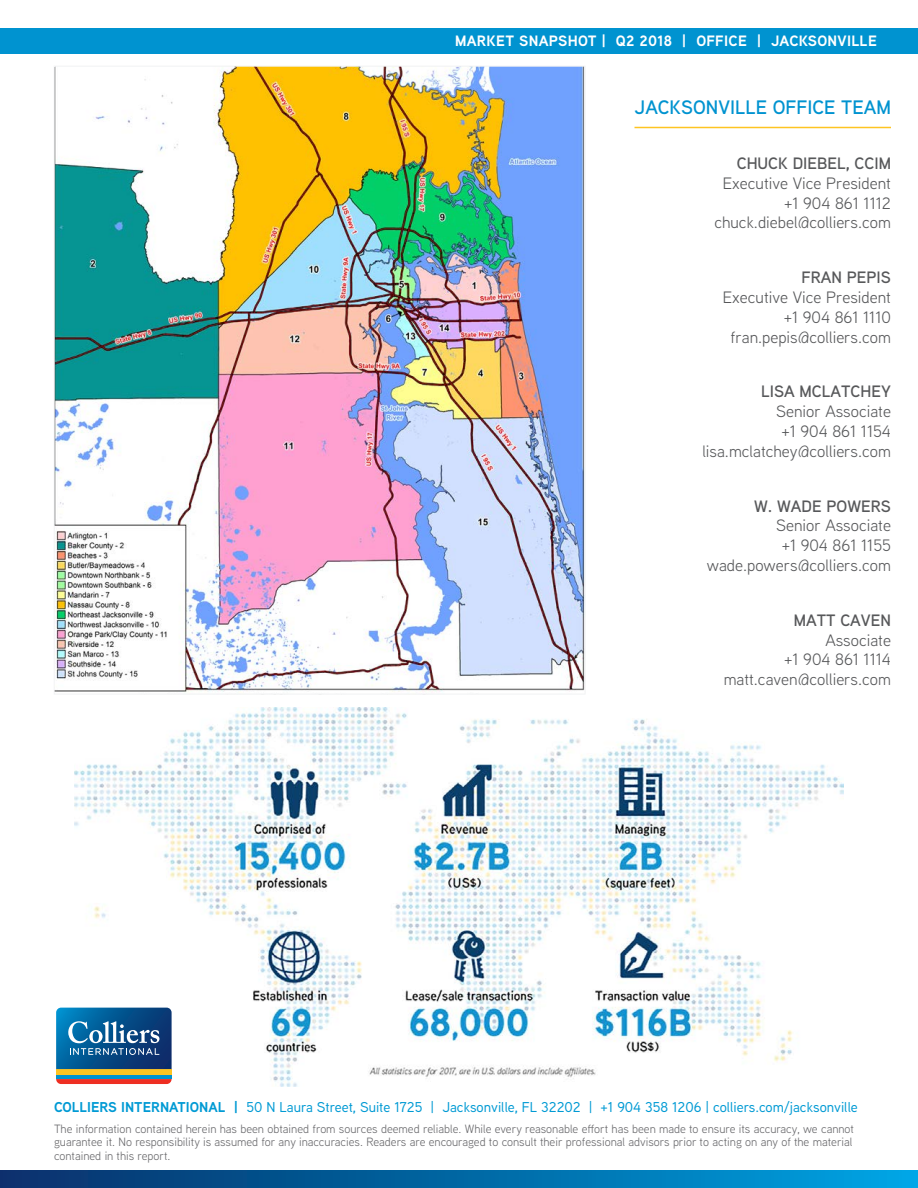
<style>
.page{position:relative;width:918px;height:1188px;background:#fff}
.page>*{position:absolute;margin:0;border:0;box-sizing:border-box;transform-origin:0 0}
.Blue_bullet{font:600 19.5px "Aaux Next";color:#0093d0}
.Blue_bullet-2{font:16.5px "Aaux Next";color:#57585a}
.Blue_bullet-3{font:600 16.5px "Aaux Next";color:#57585a}
.Type___Date_Header{font:700 15px "Aaux Next";letter-spacing:.02em;color:#fff}
.Legal{font:500 14.25px "Aaux Next";color:#009ad4}
.Legal-2{font:12px/13.5px "Aaux Next";color:#69696c;text-align:justify}
.s1{font-weight:700}
</style>
<div class="page">
<div style="left:0;top:1170px;width:918px;height:18px;background:linear-gradient(to right,#072e68,#00a3e2)"></div>
<img style="left:56px;top:68px;width:527px;height:624px">
<div style="left:0;top:28px;width:918px;height:26px;background:#0093d0"></div>
<img style="left:74px;top:708px;width:770px;height:379px">
<hr style="left:634px;top:127px;width:257px;height:1px;background:#fec422">
<svg style="left:56px;top:1005px;width:118px;height:81px;background:#4b7694"></svg>
<p class="Type___Date_Header" style="left:455px;top:31px;width:423px">MARKET SNAPSHOT | Q2 2018 | OFFICE | JACKSONVILLE</p>
<p class="Blue_bullet" style="left:635px;top:94px;width:258px">JACKSONVILLE OFFICE TEAM</p>
<p class="Blue_bullet-3" style="left:737px;top:152px;width:156px">CHUCK DIEBEL, CCIM</p>
<p class="Blue_bullet-2" style="left:723px;top:172px;width:170px">Executive Vice President</p>
<p class="Blue_bullet-2" style="left:784px;top:192px;width:108px">+1 904 861 1112</p>
<p class="Blue_bullet-2" style="left:714px;top:211px;width:178px">chuck.diebel@colliers.com</p>
<p class="Blue_bullet-3" style="left:801px;top:266px;width:91px">FRAN PEPIS</p>
<p class="Blue_bullet-2" style="left:723px;top:286px;width:170px">Executive Vice President</p>
<p class="Blue_bullet-2" style="left:784px;top:306px;width:109px">+1 904 861 1110</p>
<p class="Blue_bullet-2" style="left:731px;top:326px;width:162px">fran.pepis@colliers.com</p>
<p class="Blue_bullet-3" style="left:761px;top:380px;width:131px">LISA MCLATCHEY</p>
<p class="Blue_bullet-2" style="left:776px;top:400px;width:116px">Senior Associate</p>
<p class="Blue_bullet-2" style="left:782px;top:420px;width:111px">+1 904 861 1154</p>
<p class="Blue_bullet-2" style="left:702px;top:440px;width:190px">lisa.mclatchey@colliers.com</p>
<p class="Blue_bullet-3" style="left:754px;top:494px;width:138px">W. WADE POWERS</p>
<p class="Blue_bullet-2" style="left:776px;top:515px;width:116px">Senior Associate</p>
<p class="Blue_bullet-2" style="left:782px;top:534px;width:111px">+1 904 861 1155</p>
<p class="Blue_bullet-2" style="left:707px;top:554px;width:186px">wade.powers@colliers.com</p>
<p class="Blue_bullet-3" style="left:794px;top:609px;width:99px">MATT CAVEN</p>
<p class="Blue_bullet-2" style="left:825px;top:629px;width:67px">Associate</p>
<p class="Blue_bullet-2" style="left:784px;top:649px;width:108px">+1 904 861 1114</p>
<p class="Blue_bullet-2" style="left:724px;top:668px;width:169px">matt.caven@colliers.com</p>
<p class="Legal" style="left:54px;top:1098px;width:805px"><span class="s1">COLLIERS INTERNATIONAL |</span> 50 N Laura Street, Suite 1725 | Jacksonville, FL 32202 | +1 904 358 1206 | colliers.com/jacksonville</p>
<p class="Legal-2" style="left:54px;top:1121px;width:801px">The information contained herein has been obtained from sources deemed reliable. While every reasonable effort has been made to ensure its accuracy, we cannot guarantee it. No responsibility is assumed for any inaccuracies. Readers are encouraged to consult their professional advisors prior to acting on any of the material contained in this report.</p>
</div>
